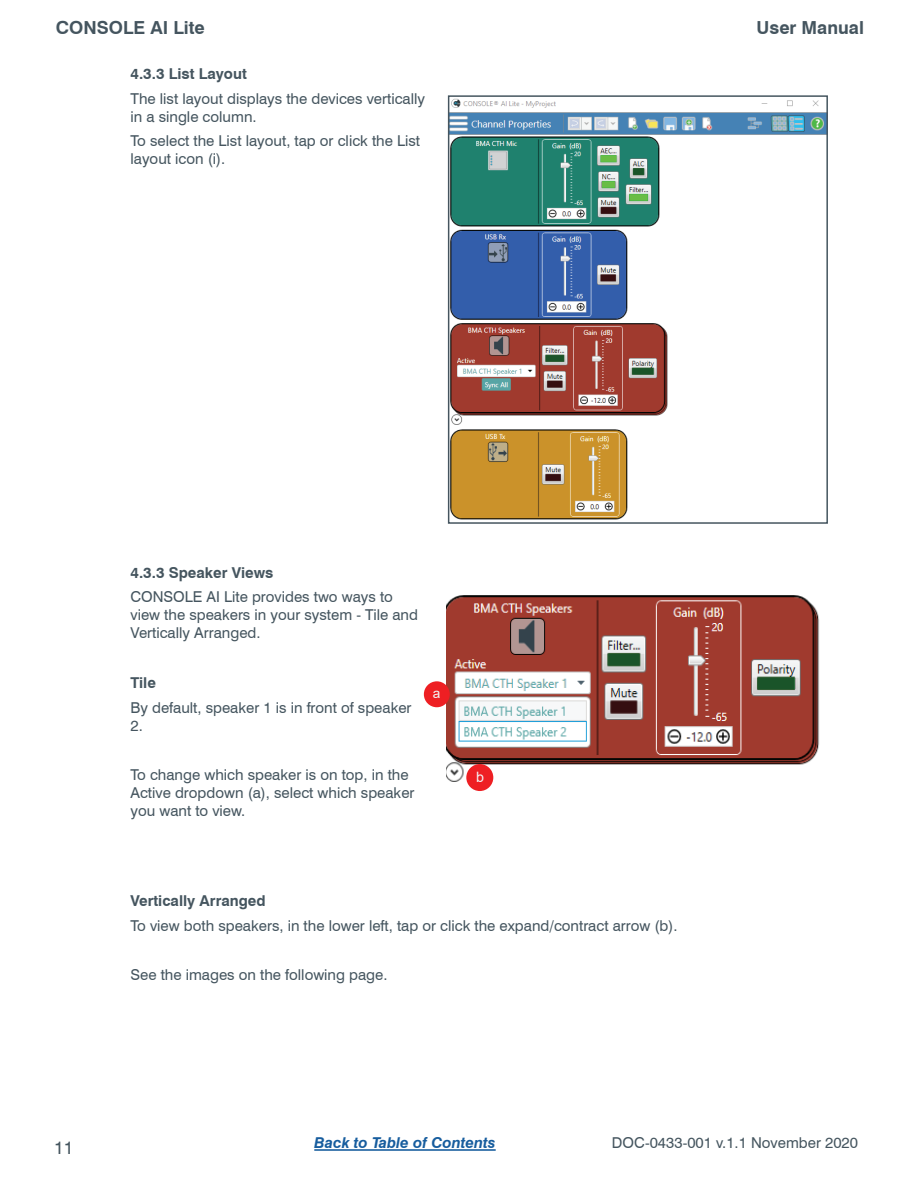
<style>
.page{position:relative;width:918px;height:1188px;background:#fff}
.page>*{position:absolute;margin:0;border:0;box-sizing:border-box;transform-origin:0 0}
.t1{font:700 18px "Swiss 721 BT";color:#45555f}
.t2{font:18px "Swiss 721 BT";color:#45555f}
.t3{font:15px/18px "Swiss 721 BT";color:#45555f}
.t4{font:700 15px "Swiss 721 BT";color:#45555f}
.t5{font:italic 700 15px "Swiss 721 BT";color:#175d9e}
.t6{font:14.25px "Arial";color:#f2f3f4}
.t7{font:13.8px "Arial";color:#f2f3f4}
</style>
<div class="page">
<hr style="left:314px;top:1149px;width:182px;height:2px;background:#175d9e">
<img style="left:451px;top:98px;width:374px;height:422px">
<div style="left:448px;top:95px;width:380px;height:429px;border:2px solid #45555f"></div>
<img style="left:447px;top:595px;width:373px;height:190px">
<div style="left:466px;top:764px;width:27px;height:27px;background:#ee1f23;border-radius:50%"></div>
<div style="left:424px;top:681px;width:26px;height:26px;background:#ee1f23;border-radius:50%"></div>
<p class="t1" style="left:56px;top:17px;width:150px">CONSOLE AI Lite</p>
<p class="t4" style="left:130px;top:64px;width:118px">4.3.3 List Layout</p>
<p class="t3" style="left:130px;top:89px;width:296px">The list layout displays the devices vertically in a single column.</p>
<p class="t3" style="left:130px;top:132px;width:291px">To select the List layout, tap or click the List layout icon (i).</p>
<p class="t1" style="left:757px;top:17px;width:109px">User Manual</p>
<p class="t4" style="left:130px;top:563px;width:144px">4.3.3 Speaker Views</p>
<p class="t3" style="left:130px;top:588px;width:289px">CONSOLE AI Lite provides two ways to view the speakers in your system - Tile and<br>Vertically Arranged.</p>
<p class="t4" style="left:130px;top:673px;width:27px">Tile</p>
<p class="t3" style="left:130px;top:698px;width:283px">By default, speaker 1 is in front of speaker<br>2.</p>
<p class="t3" style="left:130px;top:766px;width:286px">To change which speaker is on top, in the<br>Active dropdown (a), select which speaker you want to view.</p>
<p class="t7" style="left:433px;top:684px;width:9px">a</p>
<p class="t6" style="left:476px;top:767px;width:9px">b</p>
<p class="t4" style="left:130px;top:892px;width:137px">Vertically Arranged</p>
<p class="t3" style="left:130px;top:916px;width:549px">To view both speakers, in the lower left, tap or click the expand/contract arrow (b).</p>
<p class="t3" style="left:130px;top:966px;width:259px">See the images on the following page.</p>
<p class="t2" style="left:54px;top:1137px;width:21px">11</p>
<p class="t3" style="left:612px;top:1134px;width:248px">DOC-0433-001 v.1.1 November 2020</p>
<p class="t5" style="left:314px;top:1134px;width:183px">Back to Table of Contents</p>
</div>
